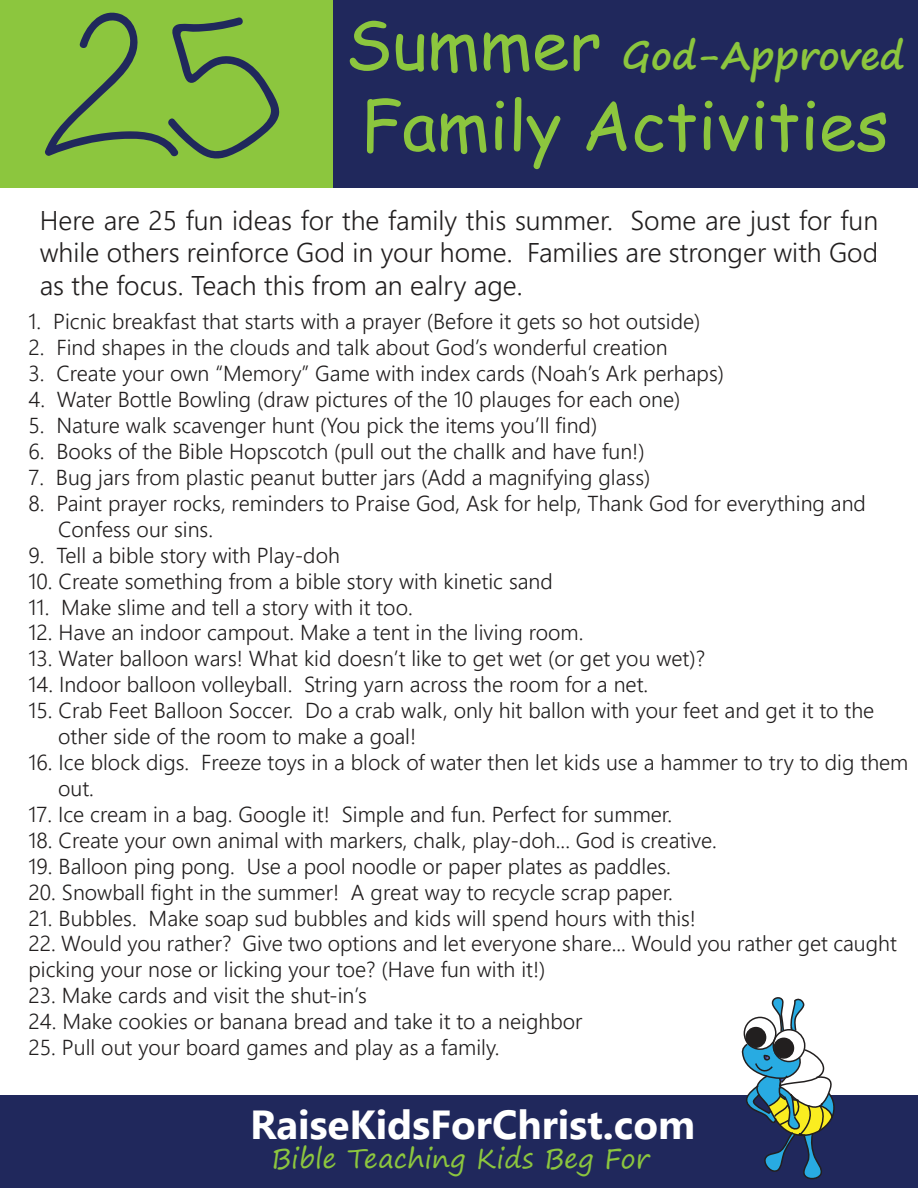
<style>
.page{position:relative;width:918px;height:1188px;background:#fff}
.page>*{position:absolute;margin:0;border:0;box-sizing:border-box;transform-origin:0 0}
.t1{font:67.5px "Comic Sans MS";color:#8cc63e}
.t2{font:700 40.5px "Nirmala UI";color:#fff}
.t3{font:700 37.8px "Segoe Print";color:#8cc63e}
.t4{font:300 27px/32.4px "Nirmala UI";color:#221f1f;text-align:justify}
.t5{font:27px "Segoe Print";color:#8cc63e}
.t6{font:300 21.6px/26px "Nirmala UI";color:#221f1f}
.s1{font-family:"Comic Sans MS";font-weight:400;font-size:67.5px}
</style>
<div class="page">
<div style="left:332px;top:0;width:586px;height:188px;background:#20285c"></div>
<div style="left:0;top:0;width:333px;height:188px;background:#8cc63e"></div>
<div style="left:0;top:1096px;width:918px;height:92px;background:#20285c"></div>
<svg style="left:741px;top:997px;width:94px;height:183px"></svg>
<svg style="left:45px;top:12px;width:235px;height:147px"></svg>
<h3 class="t3" style="left:345px;top:38px;width:561px"><span class="s1">Summer</span> God-Approved</h3>
<h1 class="t1" style="left:361px;top:96px;width:529px">Family Activities</h1>
<p class="t4" style="left:40px;top:207px;width:840px">Here are 25 fun ideas for the family this summer. Some are just for fun while others reinforce God in your home. Families are stronger with God as the focus. Teach this from an ealry age.</p>
<p class="t6" style="left:28px;top:311px;width:674px">1. Picnic breakfast that starts with a prayer (Before it gets so hot outside)</p>
<p class="t6" style="left:28px;top:333px;width:641px">2. Find shapes in the clouds and talk about Godʼs wonderful creation</p>
<p class="t6" style="left:28px;top:359px;width:697px">3. Create your own “Memory” Game with index cards (Noahʼs Ark perhaps)</p>
<p class="t6" style="left:28px;top:389px;width:653px">4. Water Bottle Bowling (draw pictures of the 10 plauges for each one)</p>
<p class="t6" style="left:28px;top:411px;width:570px">5. Nature walk scavenger hunt (You pick the items youʼll find)</p>
<p class="t6" style="left:28px;top:440px;width:618px">6. Books of the Bible Hopscotch (pull out the challk and have fun!)</p>
<p class="t6" style="left:28px;top:463px;width:623px">7. Bug jars from plastic peanut butter jars (Add a magnifying glass)</p>
<p class="t6" style="left:58px;top:489px;width:809px;text-indent:-30px">8. Paint prayer rocks, reminders to Praise God, Ask for help, Thank God for everything and<br>Confess our sins.</p>
<p class="t6" style="left:28px;top:544px;width:313px">9. Tell a bible story with Play-doh</p>
<p class="t6" style="left:28px;top:570px;width:526px">10. Create something from a bible story with kinetic sand</p>
<p class="t6" style="left:28px;top:596px;width:386px">11. Make slime and tell a story with it too.</p>
<p class="t6" style="left:28px;top:622px;width:556px">12. Have an indoor campout. Make a tent in the living room.</p>
<p class="t6" style="left:28px;top:644px;width:678px">13. Water balloon wars! What kid doesnʼt like to get wet (or get you wet)?</p>
<p class="t6" style="left:28px;top:674px;width:621px">14. Indoor balloon volleyball. String yarn across the room for a net.</p>
<p class="t6" style="left:58px;top:700px;width:818px;text-indent:-30px">15. Crab Feet Balloon Soccer. Do a crab walk, only hit ballon with your feet and get it to the other side of the room to make a goal!</p>
<p class="t6" style="left:58px;top:752px;width:852px;text-indent:-30px">16. Ice block digs. Freeze toys in a block of water then let kids use a hammer to try to dig them out.</p>
<p class="t6" style="left:28px;top:803px;width:645px">17. Ice cream in a bag. Google it! Simple and fun. Perfect for summer.</p>
<p class="t6" style="left:28px;top:829px;width:690px">18. Create your own animal with markers, chalk, play-doh... God is creative.</p>
<p class="t6" style="left:28px;top:855px;width:644px">19. Balloon ping pong. Use a pool noodle or paper plates as paddles.</p>
<p class="t6" style="left:28px;top:878px;width:646px">20. Snowball fight in the summer! A great way to recycle scrap paper.</p>
<p class="t6" style="left:28px;top:907px;width:669px">21. Bubbles. Make soap sud bubbles and kids will spend hours with this!</p>
<p class="t6" style="left:28px;top:930px;width:870px">22. Would you rather? Give two options and let everyone share... Would you rather get caught picking your nose or licking your toe? (Have fun with it!)</p>
<p class="t6" style="left:28px;top:981px;width:340px">23. Make cards and visit the shut-inʼs</p>
<p class="t6" style="left:28px;top:1011px;width:556px">24. Make cookies or banana bread and take it to a neighbor</p>
<p class="t6" style="left:28px;top:1037px;width:473px">25. Pull out your board games and play as a family.</p>
<h2 class="t2" style="left:250px;top:1101px;width:447px">RaiseKidsForChrist.com</h2>
<p class="t5" style="left:272px;top:1144px;width:380px">Bible Teaching Kids Beg For</p>
</div>
